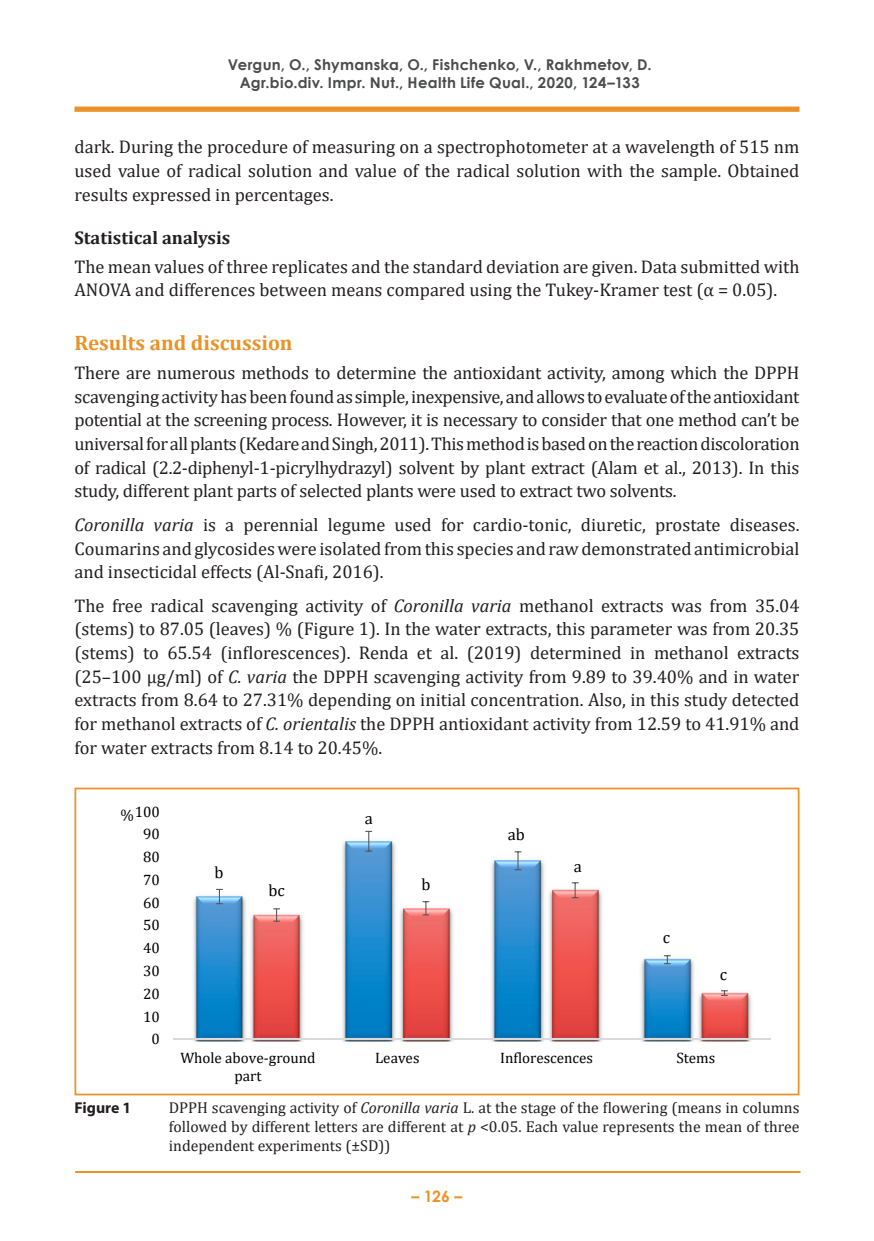
<style>
.page{position:relative;width:874px;height:1241px;background:#fff}
.page>*{position:absolute;margin:0;border:0;box-sizing:border-box;transform-origin:0 0}
.t1{font:700 21px "Cambria";color:#ea9226}
.t2{font:18.38px/23.6px "Cambria";color:#231f20;text-align:justify}
.t3{font:700 18.38px "Cambria";color:#231f20}
.t4{font:16.45px "Cambria";color:#000}
.t5{font:15.75px/18.9px "Cambria";color:#231f20;text-align:justify}
.t6{font:700 15.75px "Myriad Pro";color:#231f20}
.t7{font:700 15.75px "Century Gothic";color:#ea9226}
.t8{font:15.05px/17.7px "Cambria";color:#000;text-align:center}
.t9{font:700 14.88px/17.8px "Century Gothic";letter-spacing:.02em;color:#4b4c4d;text-align:center}
.s1{font-style:italic}
</style>
<div class="page">
<hr style="left:75px;top:1170px;width:724px;height:2px;background:#ea9226">
<div style="left:74px;top:107px;width:725px;height:5px;background:#ea9226"></div>
<img style="left:189px;top:895px;width:118px;height:147px">
<img style="left:338px;top:840px;width:118px;height:202px">
<img style="left:487px;top:859px;width:118px;height:183px">
<img style="left:636px;top:955px;width:118px;height:87px">
<svg style="left:216px;top:888px;width:7px;height:16px"></svg>
<svg style="left:365px;top:830px;width:7px;height:21px"></svg>
<svg style="left:514px;top:851px;width:7px;height:19px"></svg>
<svg style="left:663px;top:955px;width:7px;height:9px"></svg>
<svg style="left:273px;top:908px;width:7px;height:13px"></svg>
<svg style="left:422px;top:901px;width:7px;height:14px"></svg>
<svg style="left:571px;top:882px;width:7px;height:16px"></svg>
<svg style="left:720px;top:990px;width:7px;height:5px"></svg>
<hr style="left:173px;top:1038px;width:597px;height:1px;background:#dadada">
<div style="left:74px;top:787px;width:725px;height:308px;border:2px solid #ea9226"></div>
<p class="t9" style="left:228px;top:55px;width:425px">Vergun, O., Shymanska, O., Fishchenko, V., Rakhmetov, D.<br>Agr.bio.div. Impr. Nut., Health Life Qual., 2020, 124–133</p>
<p class="t2" style="left:74px;top:135px;width:726px">dark. During the procedure of measuring on a spectrophotometer at a wavelength of 515 nm used value of radical solution and value of the radical solution with the sample. Obtained results expressed in percentages.</p>
<p class="t3" style="left:74px;top:225px;width:157px">Statistical analysis</p>
<p class="t2" style="left:74px;top:254px;width:726px">The mean values of three replicates and the standard deviation are given. Data submitted with<br>ANOVA and differences between means compared using the Tukey-Kramer test (α = 0.05).</p>
<p class="t1" style="left:74px;top:328px;width:219px">Results and discussion</p>
<p class="t2" style="left:74px;top:361px;width:726px">There are numerous methods to determine the antioxidant activity, among which the DPPH scavenging activity has been found as simple, inexpensive, and allows to evaluate of the antioxidant potential at the screening process. However, it is necessary to consider that one method can’t be universal for all plants (Kedare and Singh, 2011). This method is based on the reaction discoloration of radical (2.2-diphenyl-1-picrylhydrazyl) solvent by plant extract (Alam et al., 2013). In this study, different plant parts of selected plants were used to extract two solvents.</p>
<p class="t2" style="left:74px;top:512px;width:726px"><span class="s1">Coronilla varia</span> is a perennial legume used for cardio-tonic, diuretic, prostate diseases.<br>Coumarins and glycosides were isolated from this species and raw demonstrated antimicrobial and insecticidal effects (Al-Snafi, 2016).</p>
<p class="t2" style="left:74px;top:593px;width:726px">The free radical scavenging activity of <span class="s1">Coronilla varia</span> methanol extracts was from 35.04 (stems) to 87.05 (leaves) % (Figure 1). In the water extracts, this parameter was from 20.35 (stems) to 65.54 (inflorescences). Renda et al. (2019) determined in methanol extracts (25–100 µg/ml) of <span class="s1">C. varia</span> the DPPH scavenging activity from 9.89 to 39.40% and in water extracts from 8.64 to 27.31% depending on initial concentration. Also, in this study detected for methanol extracts of <span class="s1">C. orientalis</span> the DPPH antioxidant activity from 12.59 to 41.91% and for water extracts from 8.14 to 20.45%.</p>
<p class="t8" style="left:135px;top:802px;width:27px">100</p>
<p class="t8" style="left:120px;top:805px;width:15px">%</p>
<p class="t8" style="left:143px;top:825px;width:18px">90</p>
<p class="t8" style="left:143px;top:848px;width:18px">80</p>
<p class="t8" style="left:143px;top:870px;width:18px">70</p>
<p class="t8" style="left:143px;top:893px;width:18px">60</p>
<p class="t8" style="left:143px;top:916px;width:18px">50</p>
<p class="t8" style="left:143px;top:939px;width:18px">40</p>
<p class="t8" style="left:143px;top:961px;width:18px">30</p>
<p class="t8" style="left:143px;top:984px;width:18px">20</p>
<p class="t8" style="left:143px;top:1007px;width:18px">10</p>
<p class="t8" style="left:151px;top:1029px;width:10px">0</p>
<p class="t4" style="left:214px;top:862px;width:11px">b</p>
<p class="t4" style="left:268px;top:881px;width:18px">bc</p>
<p class="t4" style="left:365px;top:808px;width:10px">a</p>
<p class="t4" style="left:421px;top:874px;width:11px">b</p>
<p class="t4" style="left:507px;top:825px;width:19px">ab</p>
<p class="t4" style="left:573px;top:856px;width:10px">a</p>
<p class="t4" style="left:662px;top:928px;width:9px">c</p>
<p class="t4" style="left:719px;top:964px;width:9px">c</p>
<p class="t8" style="left:180px;top:1049px;width:137px">Whole above-ground part</p>
<p class="t8" style="left:375px;top:1049px;width:46px">Leaves</p>
<p class="t8" style="left:500px;top:1049px;width:94px">Inflorescences</p>
<p class="t8" style="left:676px;top:1049px;width:40px">Stems</p>
<p class="t8" style="left:331px;top:1096px;width:117px">Methanol extracts</p>
<p class="t8" style="left:479px;top:1096px;width:96px">Water extracts</p>
<p class="t6" style="left:74px;top:1096px;width:58px">Figure 1</p>
<p class="t5" style="left:169px;top:1097px;width:632px">DPPH scavenging activity of <span class="s1">Coronilla varia</span> L. at the stage of the flowering (means in columns followed by different letters are different at <span class="s1">p</span> &lt;0.05. Each value represents the mean of three independent experiments (±SD))</p>
<p class="t7" style="left:411px;top:1183px;width:52px">– 126 –</p>
</div>
